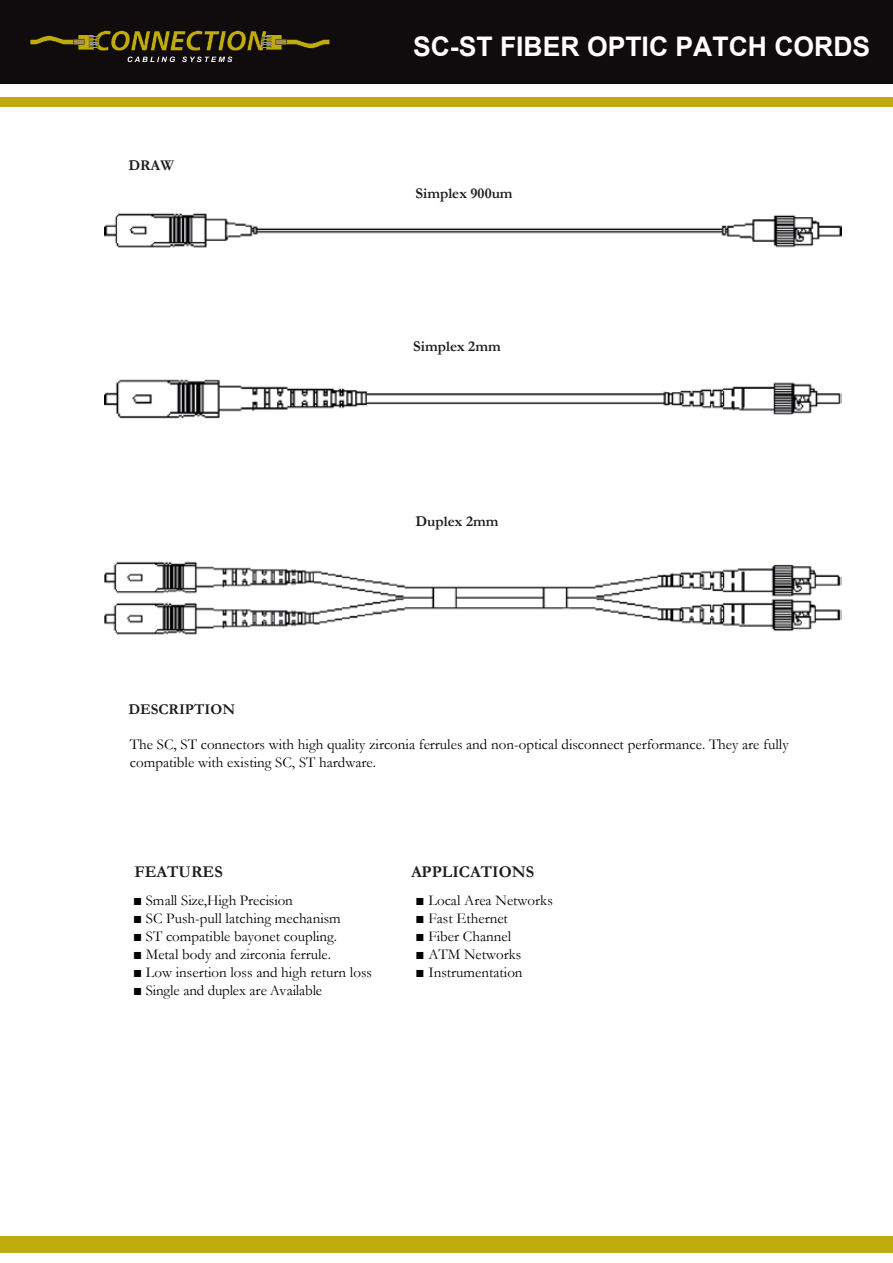
<style>
.page{position:relative;width:893px;height:1263px;background:#fff}
.page>*{position:absolute;margin:0;border:0;box-sizing:border-box;transform-origin:0 0}
.t1{font:700 27px "Arial";color:#fff}
.t2{font:700 16.5px "Garamond";color:#1d1d1b}
.t3{font:15px/18px "Garamond";color:#000101}
.t4{font:700 15px "Garamond";color:#1d1d1b}
</style>
<div class="page">
<img style="left:104px;top:213px;width:737px;height:422px">
<div style="left:0;top:0;width:893px;height:84px;background:#100c0e"></div>
<div style="left:0;top:97px;width:893px;height:10px;background:#c0ab0e"></div>
<div style="left:0;top:1236px;width:893px;height:16px;background:#c0ab0e"></div>
<svg style="left:30px;top:30px;width:300px;height:21px"></svg>
<svg style="left:128px;top:57px;width:47px;height:5px"></svg>
<svg style="left:182px;top:57px;width:50px;height:5px"></svg>
<p class="t4" style="left:128px;top:155px;width:47px">DRAW</p>
<p class="t4" style="left:128px;top:699px;width:108px">DESCRIPTION</p>
<h1 class="t1" style="left:413px;top:28px;width:459px">SC-ST FIBER OPTIC PATCH CORDS</h1>
<p class="t4" style="left:416px;top:183px;width:99px">Simplex 900um</p>
<p class="t4" style="left:413px;top:336px;width:89px">Simplex 2mm</p>
<p class="t4" style="left:416px;top:511px;width:84px">Duplex 2mm</p>
<p class="t3" style="left:130px;top:735px;width:660px">The SC, ST connectors with high quality zirconia ferrules and non-optical disconnect performance. They are fully compatible with existing SC, ST hardware.</p>
<p class="t2" style="left:135px;top:861px;width:90px">FEATURES</p>
<p class="t3" style="left:133px;top:891px;width:161px">■ Small Size,High Precision</p>
<p class="t3" style="left:133px;top:909px;width:209px">■ SC Push-pull latching mechanism</p>
<p class="t3" style="left:133px;top:927px;width:206px">■ ST compatible bayonet coupling.</p>
<p class="t3" style="left:133px;top:945px;width:200px">■ Metal body and zirconia ferrule.</p>
<p class="t3" style="left:133px;top:963px;width:240px">■ Low insertion loss and high return loss</p>
<p class="t3" style="left:133px;top:981px;width:191px">■ Single and duplex are Available</p>
<p class="t2" style="left:411px;top:861px;width:125px">APPLICATIONS</p>
<p class="t3" style="left:416px;top:891px;width:139px">■ Local Area Networks</p>
<p class="t3" style="left:416px;top:909px;width:94px">■ Fast Ethernet</p>
<p class="t3" style="left:416px;top:927px;width:97px">■ Fiber Channel</p>
<p class="t3" style="left:416px;top:945px;width:107px">■ ATM Networks</p>
<p class="t3" style="left:416px;top:963px;width:109px">■ Instrumentation</p>
</div>
